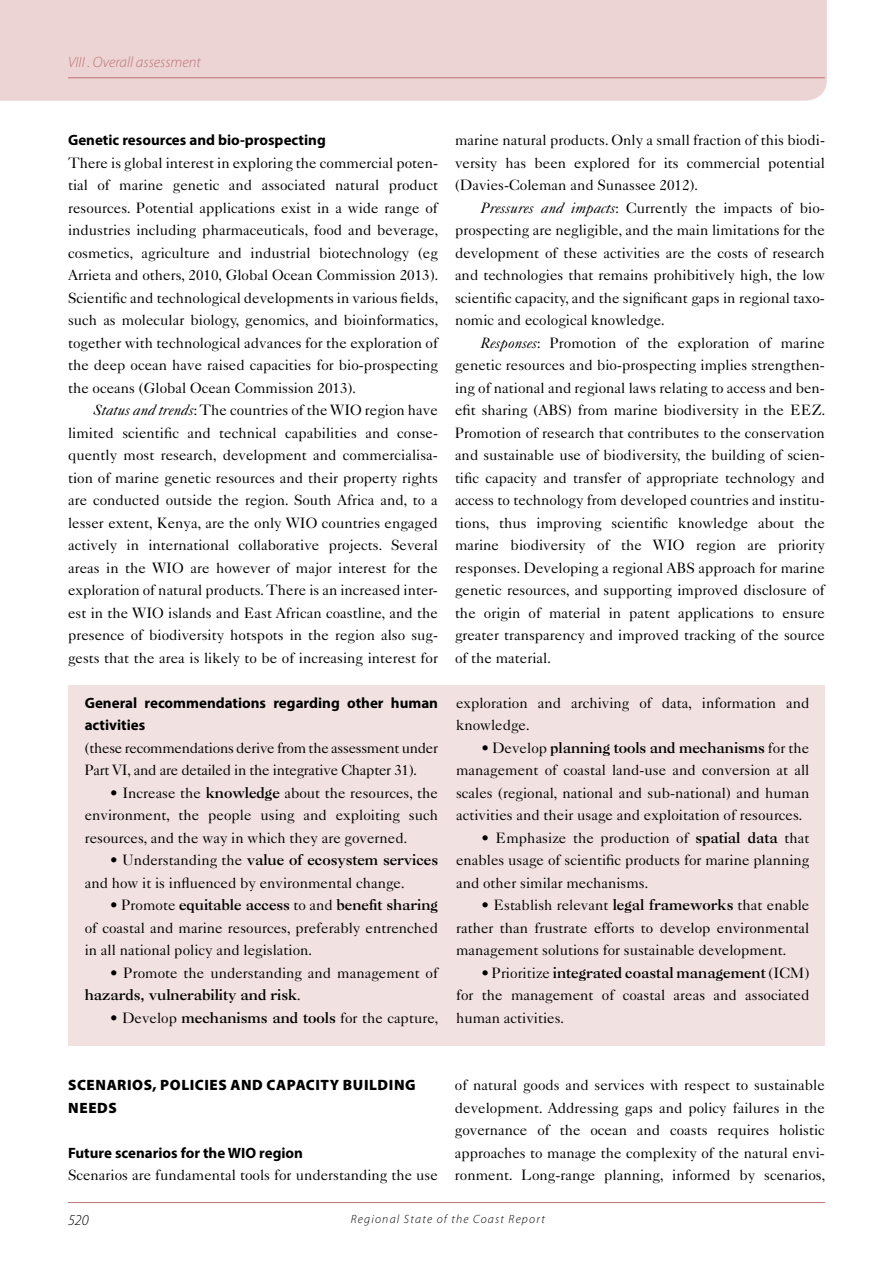
<style>
.page{position:relative;width:893px;height:1263px;background:#fff}
.page>*{position:absolute;margin:0;border:0;box-sizing:border-box;transform-origin:0 0}
.t1{font:15px/22.5px "Caslon 540 LT Std";color:#000;text-align:justify}
.t2{font:15px/22.5px "Caslon 540 LT Std";letter-spacing:-.02em;color:#000}
.t3{font:900 15px/22.5px "Myriad Pro";letter-spacing:.035em;color:#000}
.t4{font:700 15px "Myriad Pro";color:#000}
.t5{font:italic 300 15px "Myriad Pro";color:#be7178}
.t6{font:italic 300 15px "Myriad Pro";color:#000}
.t7{font:italic 300 12px "Myriad Pro";letter-spacing:.1em;color:#000}
.s1{font-style:italic}
.s2{font-family:"Myriad Pro";font-weight:700}
.s3{font-family:"Caslon 3 LT Std"}
</style>
<div class="page">
<div style="left:0;top:0;width:827px;height:101px;background:#ebd4d3"></div>
<hr style="left:68px;top:77px;width:757px;height:1px;background:#be7178">
<hr style="left:68px;top:1202px;width:757px;height:1px;background:#be7178">
<div style="left:68px;top:685px;width:757px;height:360px;background:#f1e2e1"></div>
<p class="t5" style="left:68px;top:53px;width:134px">VIII . Overall assessment</p>
<p class="t4" style="left:68px;top:130px;width:259px">Genetic resources and bio-prospecting</p>
<p class="t1" style="left:68px;top:151px;width:371px">There is global interest in exploring the commercial poten-</p>
<p class="t1" style="left:68px;top:174px;width:371px">tial of marine genetic and associated natural product</p>
<p class="t1" style="left:68px;top:196px;width:371px">resources. Potential applications exist in a wide range of</p>
<p class="t1" style="left:68px;top:219px;width:372px">industries including pharmaceuticals, food and beverage,</p>
<p class="t1" style="left:68px;top:241px;width:371px">cosmetics, agriculture and industrial biotechnology (eg</p>
<p class="t1" style="left:68px;top:264px;width:372px">Arrieta and others, 2010, Global Ocean Commission 2013).</p>
<p class="t1" style="left:68px;top:286px;width:372px">Scientific and technological developments in various fields,</p>
<p class="t1" style="left:68px;top:309px;width:372px">such as molecular biology, genomics, and bioinformatics,</p>
<p class="t1" style="left:68px;top:331px;width:371px">together with technological advances for the exploration of</p>
<p class="t1" style="left:68px;top:354px;width:371px">the deep ocean have raised capacities for bio-prospecting</p>
<p class="t1" style="left:68px;top:376px;width:290px">the oceans (Global Ocean Commission 2013).</p>
<p class="t1" style="left:94px;top:399px;width:346px"><span class="s1">Status and trends</span>: The countries of the WIO region have</p>
<p class="t1" style="left:68px;top:421px;width:371px">limited scientific and technical capabilities and conse-</p>
<p class="t1" style="left:68px;top:444px;width:371px">quently most research, development and commercialisa-</p>
<p class="t1" style="left:68px;top:466px;width:371px">tion of marine genetic resources and their property rights</p>
<p class="t1" style="left:68px;top:489px;width:371px">are conducted outside the region. South Africa and, to a</p>
<p class="t1" style="left:68px;top:511px;width:371px">lesser extent, Kenya, are the only WIO countries engaged</p>
<p class="t1" style="left:68px;top:534px;width:371px">actively in international collaborative projects. Several</p>
<p class="t1" style="left:68px;top:556px;width:371px">areas in the WIO are however of major interest for the</p>
<p class="t1" style="left:68px;top:579px;width:371px">exploration of natural products. There is an increased inter-</p>
<p class="t1" style="left:68px;top:601px;width:371px">est in the WIO islands and East African coastline, and the</p>
<p class="t1" style="left:68px;top:624px;width:371px">presence of biodiversity hotspots in the region also sug-</p>
<p class="t1" style="left:68px;top:646px;width:371px">gests that the area is likely to be of increasing interest for</p>
<p class="t2" style="left:85px;top:691px;width:355px"><span class="s2">General recommendations regarding other human activities<br></span>(these recommendations derive from the assessment under Part VI, and are detailed in the integrative Chapter 31).</p>
<p class="t1" style="left:85px;top:781px;width:355px;text-indent:25px">• Increase the <span class="s3">knowledge</span> about the resources, the environment, the people using and exploiting such resources, and the way in which they are governed.</p>
<p class="t1" style="left:85px;top:849px;width:355px;text-indent:26px">• Understanding the <span class="s3">value of ecosystem services </span>and how it is influenced by environmental change.</p>
<p class="t1" style="left:85px;top:894px;width:355px;text-indent:26px">• Promote <span class="s3">equitable access</span> to and <span class="s3">benefit sharing </span>of coastal and marine resources, preferably entrenched in all national policy and legislation.</p>
<p class="t1" style="left:85px;top:961px;width:355px;text-indent:26px">• Promote the understanding and management of <span class="s3">hazards, vulnerability and risk</span>.</p>
<p class="t1" style="left:110px;top:1006px;width:330px">• Develop <span class="s3">mechanisms and tools</span> for the capture,</p>
<p class="t1" style="left:455px;top:129px;width:371px">marine natural products. Only a small fraction of this biodi-</p>
<p class="t1" style="left:455px;top:151px;width:371px">versity has been explored for its commercial potential</p>
<p class="t1" style="left:455px;top:174px;width:245px">(Davies-Coleman and Sunassee 2012).</p>
<p class="t1" style="left:480px;top:196px;width:346px"><span class="s1">Pressures and impacts</span>: Currently the impacts of bio-</p>
<p class="t1" style="left:455px;top:219px;width:371px">prospecting are negligible, and the main limitations for the</p>
<p class="t1" style="left:455px;top:241px;width:371px">development of these activities are the costs of research</p>
<p class="t1" style="left:455px;top:264px;width:371px">and technologies that remains prohibitively high, the low</p>
<p class="t1" style="left:455px;top:286px;width:371px">scientific capacity, and the significant gaps in regional taxo-</p>
<p class="t1" style="left:455px;top:309px;width:212px">nomic and ecological knowledge.</p>
<p class="t1" style="left:480px;top:331px;width:346px"><span class="s1">Responses</span>: Promotion of the exploration of marine</p>
<p class="t1" style="left:455px;top:354px;width:371px">genetic resources and bio-prospecting implies strengthen-</p>
<p class="t1" style="left:455px;top:376px;width:371px">ing of national and regional laws relating to access and ben-</p>
<p class="t1" style="left:455px;top:399px;width:372px">efit sharing (ABS) from marine biodiversity in the EEZ.</p>
<p class="t1" style="left:455px;top:421px;width:371px">Promotion of research that contributes to the conservation</p>
<p class="t1" style="left:455px;top:444px;width:371px">and sustainable use of biodiversity, the building of scien-</p>
<p class="t1" style="left:455px;top:466px;width:371px">tific capacity and transfer of appropriate technology and</p>
<p class="t1" style="left:455px;top:489px;width:371px">access to technology from developed countries and institu-</p>
<p class="t1" style="left:455px;top:511px;width:371px">tions, thus improving scientific knowledge about the</p>
<p class="t1" style="left:455px;top:534px;width:371px">marine biodiversity of the WIO region are priority</p>
<p class="t1" style="left:455px;top:556px;width:371px">responses. Developing a regional ABS approach for marine</p>
<p class="t1" style="left:455px;top:579px;width:371px">genetic resources, and supporting improved disclosure of</p>
<p class="t1" style="left:455px;top:601px;width:371px">the origin of material in patent applications to ensure</p>
<p class="t1" style="left:455px;top:624px;width:371px">greater transparency and improved tracking of the source</p>
<p class="t1" style="left:455px;top:646px;width:98px">of the material.</p>
<p class="t1" style="left:456px;top:691px;width:355px">exploration and archiving of data, information and knowledge.</p>
<p class="t1" style="left:456px;top:736px;width:355px;text-indent:26px">• Develop <span class="s3">planning tools and mechanisms</span> for the management of coastal land-use and conversion at all scales (regional, national and sub-national) and human activities and their usage and exploitation of resources.</p>
<p class="t1" style="left:456px;top:826px;width:355px;text-indent:26px">• Emphasize the production of <span class="s3">spatial data</span> that enables usage of scientific products for marine planning and other similar mechanisms.</p>
<p class="t1" style="left:456px;top:894px;width:355px;text-indent:26px">• Establish relevant <span class="s3">legal frameworks</span> that enable rather than frustrate efforts to develop environmental management solutions for sustainable development.</p>
<p class="t1" style="left:456px;top:961px;width:355px;text-indent:26px">• Prioritize <span class="s3">integrated coastal management</span> (ICM) for the management of coastal areas and associated human activities.</p>
<p class="t3" style="left:68px;top:1073px;width:337px">SCENARIOS, POLICIES AND CAPACITY BU ILDING<br>NEEDS</p>
<p class="t1" style="left:68px;top:1141px;width:371px"><span class="s2">Future scenarios for the WIO region<br></span>Scenarios are fundamental tools for understanding the use</p>
<p class="t1" style="left:455px;top:1074px;width:372px">of natural goods and services with respect to sustainable development. Addressing gaps and policy failures in the governance of the ocean and coasts requires holistic approaches to manage the complexity of the natural envi&shy;ronment. Long-range planning, informed by scenarios,</p>
<p class="t6" style="left:68px;top:1211px;width:22px">520</p>
<p class="t7" style="left:351px;top:1211px;width:196px">Regional State of the Coast Report</p>
</div>
